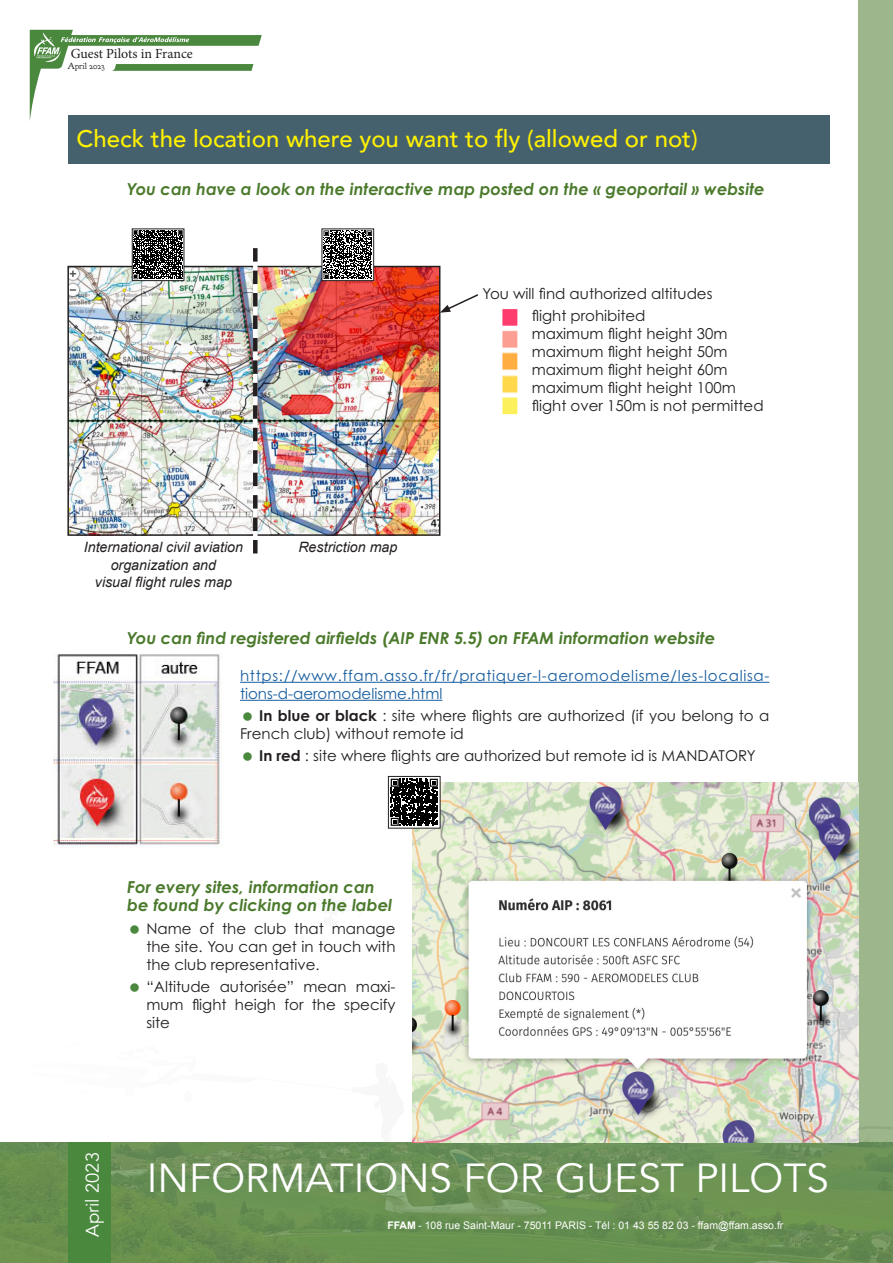
<style>
.page{position:relative;width:893px;height:1263px;background:#fff}
.page>*{position:absolute;margin:0;border:0;box-sizing:border-box;transform-origin:0 0}
.t1{font:40.5px "Avenir";color:#fff}
.IMPORTANT{font:500 24px "Avenir";color:#fff101}
.t2{font:18.45px "Avenir";color:#fff}
.autre_titre{font:italic 700 16.5px/18px "Century Gothic Pro";color:#4b7a2c}
.descriptif_articles{font:15px/18px "Century Gothic Pro";color:#231f20;text-align:justify}
.descriptif_articles-2{font:15px/18px "Century Gothic Pro";letter-spacing:.045em;color:#175d9e}
.JE_DOIS{font:italic 14.25px/17.1px "Arial";color:#231f20;text-align:center}
.t3{font:13.95px "Minion Pro";color:#231f20}
.t4{font:10.5px "Arial";color:#fff}
.t5{font:9px "Goudy Bookletter 1911";color:#231f20}
.s1{font-weight:700}
</style>
<div class="page">
<svg style="left:30px;top:30px;width:232px;height:89px"></svg>
<div style="left:859px;top:0;width:34px;height:1263px;background:#9eb68b"></div>
<svg style="left:80px;top:1126px;width:813px;height:17px"></svg>
<div style="left:68px;top:115px;width:761px;height:49px;background:#45616d"></div>
<img style="left:0;top:1143px;width:893px;height:120px">
<div style="left:68px;top:1143px;width:43px;height:120px;background:#4a883e"></div>
<img style="left:70px;top:269px;width:367px;height:264px">
<div style="left:67px;top:266px;width:189px;height:270px;border:2px solid #231f20"></div>
<svg style="left:134px;top:230px;width:48px;height:49px"></svg>
<div style="left:132px;top:228px;width:52px;height:53px;border:1px solid #231f20"></div>
<div style="left:255px;top:266px;width:185px;height:270px;border:2px solid #231f20"></div>
<svg style="left:324px;top:230px;width:48px;height:49px"></svg>
<div style="left:322px;top:228px;width:52px;height:53px;border:1px solid #231f20"></div>
<svg style="left:440px;top:293px;width:39px;height:20px"></svg>
<svg style="left:253px;top:248px;width:5px;height:305px"></svg>
<img style="left:502px;top:309px;width:16px;height:106px">
<hr style="left:240px;top:682px;width:529px;height:1px;background:#175d9e">
<hr style="left:240px;top:700px;width:202px;height:1px;background:#175d9e">
<img style="left:412px;top:782px;width:447px;height:361px">
<img style="left:53px;top:654px;width:170px;height:192px">
<svg style="left:390px;top:778px;width:48px;height:48px"></svg>
<svg style="left:391px;top:779px;width:47px;height:47px"></svg>
<div style="left:388px;top:776px;width:52px;height:52px;border:1px solid #231f20"></div>
<p class="t3" style="left:71px;top:44px;width:124px">Guest Pilots in France</p>
<p class="t5" style="left:67px;top:60px;width:39px">April 2023</p>
<p class="IMPORTANT" style="left:77px;top:118px;width:623px">Check the location where you want to fly (allowed or not)</p>
<p class="autre_titre" style="left:127px;top:180px;width:639px">You can have a look on the interactive map posted on the « geoportail » website</p>
<p class="descriptif_articles" style="left:482px;top:284px;width:232px">You will find authorized altitudes</p>
<p class="JE_DOIS" style="left:84px;top:539px;width:161px">International civil aviation organization and<br>visual flight rules map</p>
<p class="JE_DOIS" style="left:298px;top:539px;width:101px">Restriction map</p>
<p class="descriptif_articles" style="left:532px;top:306px;width:115px">flight prohibited</p>
<p class="descriptif_articles" style="left:532px;top:324px;width:197px">maximum flight height 30m</p>
<p class="descriptif_articles" style="left:532px;top:342px;width:197px">maximum flight height 50m</p>
<p class="descriptif_articles" style="left:532px;top:360px;width:197px">maximum flight height 60m</p>
<p class="descriptif_articles" style="left:532px;top:378px;width:206px">maximum flight height 100m</p>
<p class="descriptif_articles" style="left:532px;top:396px;width:233px">flight over 150m is not permitted</p>
<p class="autre_titre" style="left:127px;top:628px;width:589px">You can find registered airfields (AIP ENR 5.5) on FFAM information website</p>
<p class="descriptif_articles-2" style="left:240px;top:666px;width:531px">https://www.ffam.asso.fr/fr/pratiquer-l-aeromodelisme/les-localisa&shy;tions-d-aeromodelisme.html</p>
<p class="descriptif_articles" style="left:240px;top:706px;width:531px;text-indent:19px"><span class="s1">In blue or black</span> : site where flights are authorized (if you belong to a<br>French club) without remote id</p>
<p class="descriptif_articles" style="left:259px;top:747px;width:498px"><span class="s1">In red</span> : site where flights are authorized but remote id is MANDATORY</p>
<p class="autre_titre" style="left:127px;top:878px;width:266px">For every sites, information can be found by clicking on the label</p>
<p class="descriptif_articles" style="left:146px;top:919px;width:251px">Name of the club that manage the site. You can get in touch with the club representative.</p>
<p class="descriptif_articles" style="left:146px;top:977px;width:251px">“Altitude autorisée” mean maxi&shy;mum flight heigh for the specify site</p>
<p class="t2" style="left:81px;top:1237px;width:86px;rotate:-90deg">April 2023</p>
<p class="t1" style="left:147px;top:1154px;width:684px">INFORMATIONS FOR GUEST PILOTS</p>
<p class="t4" style="left:387px;top:1218px;width:398px"><span class="s1">FFAM</span> - 108 rue Saint-Maur - 75011 PARIS - Tél : 01 43 55 82 03 - ffam@ffam.asso.fr</p>
</div>
